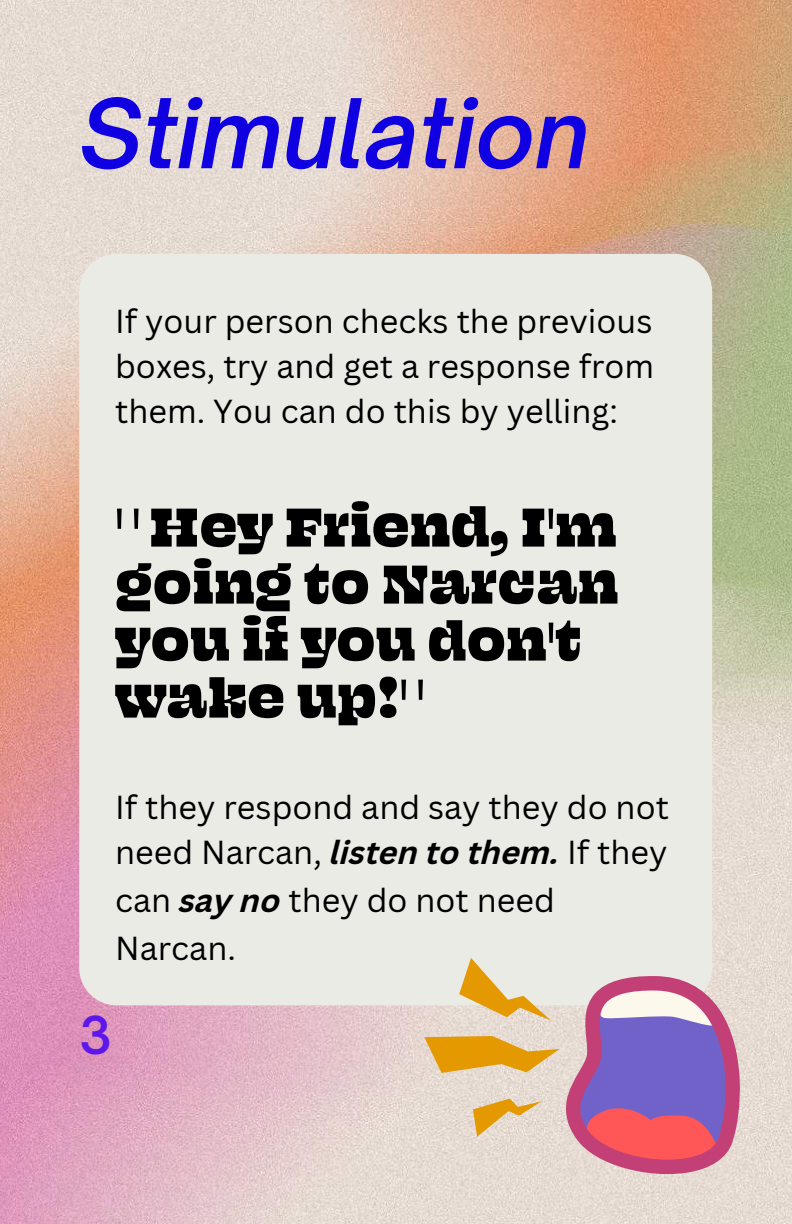
<style>
.page{position:relative;width:792px;height:1224px;background:#fff}
.page>*{position:absolute;margin:0;border:0;box-sizing:border-box;transform-origin:0 0}
.t1{font:italic 600 92px "Open Sauce One";color:#1000e1}
.t2{font:60.2px/57px "Beastly 12 Point";color:#000}
.t3{font:600 50px "Open Sauce One";color:#5e17eb}
.t4{font:32.4px/45px "Canva Sans";color:#000}
.s1{font-weight:700;font-style:italic}
</style>
<div class="page">
<img style="left:0;top:0;width:792px;height:1224px">
<div style="left:79px;top:254px;width:633px;height:751px;background:#eaebe5"></div>
<svg style="left:424px;top:958px;width:317px;height:223px;background:#cfa8af"></svg>
<h1 class="t1" style="left:79px;top:76px;width:512px">Stimulation</h1>
<p class="t4" style="left:115px;top:298px;width:541px;text-align:justify">If your person checks the previous boxes, try and get a response from them. You can do this by yelling:</p>
<h2 class="t2" style="left:115px;top:496px;width:505px">"Hey Friend, I'm going to Narcan you if you don't wake up!"</h2>
<p class="t4" style="left:115px;top:784px;width:555px">If they respond and say they do not need Narcan, <span class="s1">listen to them.</span> If they</p>
<p class="t4" style="left:115px;top:876px;width:441px;line-height:48px">can <span class="s1">say no</span> they do not need<br>Narcan.</p>
<h3 class="t3" style="left:79px;top:1004px;width:34px">3</h3>
</div>
